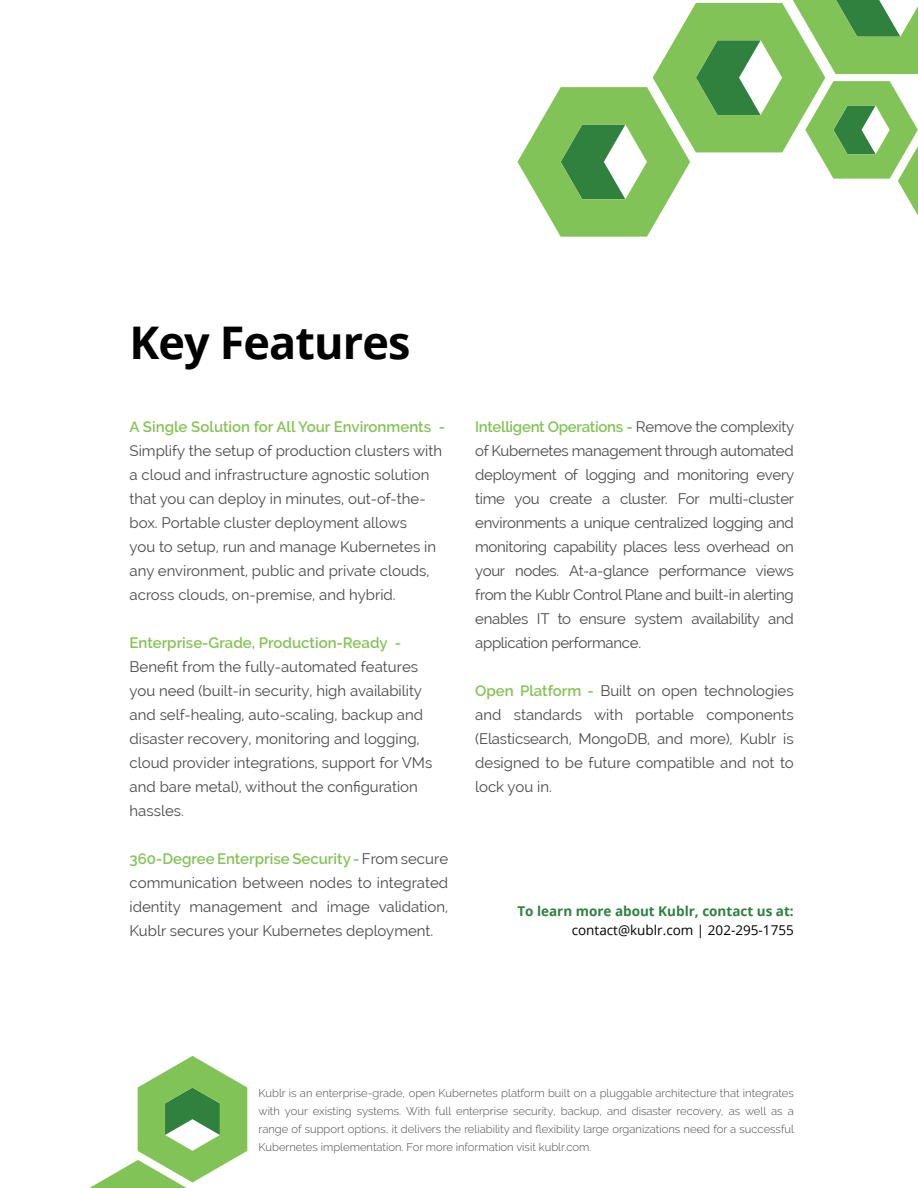
<style>
.page{position:relative;width:918px;height:1188px;background:#fff}
.page>*{position:absolute;margin:0;border:0;box-sizing:border-box;transform-origin:0 0}
.t1{font:700 45px "Open Sans";letter-spacing:-.02em;color:#000}
.t2{font:15px/24px "Raleway";color:#4a4a4a;text-align:justify}
.t3{font:600 15px "Raleway";color:#83c455}
.t4{font:700 13.5px "Open Sans";color:#2f803d}
.t5{font:13.5px "Open Sans";color:#000}
.t6{font:300 11.25px/18px "Raleway";color:#4a4a4a;text-align:justify}
.s1{font-weight:600;color:#83c455}
</style>
<div class="page">
<svg style="left:518px;top:0;width:400px;height:237px"></svg>
<svg style="left:89px;top:1056px;width:158px;height:132px"></svg>
<h1 class="t1" style="left:130px;top:311px;width:282px">Key Features</h1>
<p class="t3" style="left:130px;top:418px;width:317px">A Single Solution for All Your Environments -</p>
<p class="t2" style="left:130px;top:439px;width:314px;text-align:left">Simplify the setup of production clusters with a cloud and infrastructure agnostic solution that you can deploy in minutes, out-of-the&shy;box. Portable cluster deployment allows<br>you to setup, run and manage Kubernetes in any environment, public and private clouds, across clouds, on-premise, and hybrid.</p>
<p class="t3" style="left:130px;top:634px;width:273px">Enterprise-Grade, Production-Ready -</p>
<p class="t2" style="left:130px;top:655px;width:304px;text-align:left">Benefit from the fully-automated features you need (built-in security, high availability and self-healing, auto-scaling, backup and disaster recovery, monitoring and logging, cloud provider integrations, support for VMs and bare metal), without the configuration hassles.</p>
<p class="t2" style="left:130px;top:847px;width:320px"><span class="s1">360-Degree Enterprise Security -</span> From secure communication between nodes to integrated identity management and image validation, Kublr secures your Kubernetes deployment.</p>
<p class="t2" style="left:475px;top:415px;width:321px"><span class="s1">Intelligent Operations -</span> Remove the complexity of Kubernetes management through automated deployment of logging and monitoring every time you create a cluster. For multi-cluster environments a unique centralized logging and monitoring capability places less overhead on your nodes. At-a-glance performance views from the Kublr Control Plane and built-in alerting enables IT to ensure system availability and application performance.</p>
<p class="t2" style="left:475px;top:679px;width:320px"><span class="s1">Open Platform -</span> Built on open technologies and standards with portable components (Elasticsearch, MongoDB, and more), Kublr is designed to be future compatible and not to lock you in.</p>
<p class="t4" style="left:517px;top:901px;width:278px">To learn more about Kublr, contact us at:</p>
<p class="t5" style="left:572px;top:921px;width:224px">contact@kublr.com | 202-295-1755</p>
<p class="t6" style="left:259px;top:1084px;width:537px">Kublr is an enterprise-grade, open Kubernetes platform built on a pluggable architecture that integrates with your existing systems. With full enterprise security, backup, and disaster recovery, as well as a range of support options, it delivers the reliability and flexibility large organizations need for a successful Kubernetes implementation. For more information visit kublr.com.</p>
</div>
